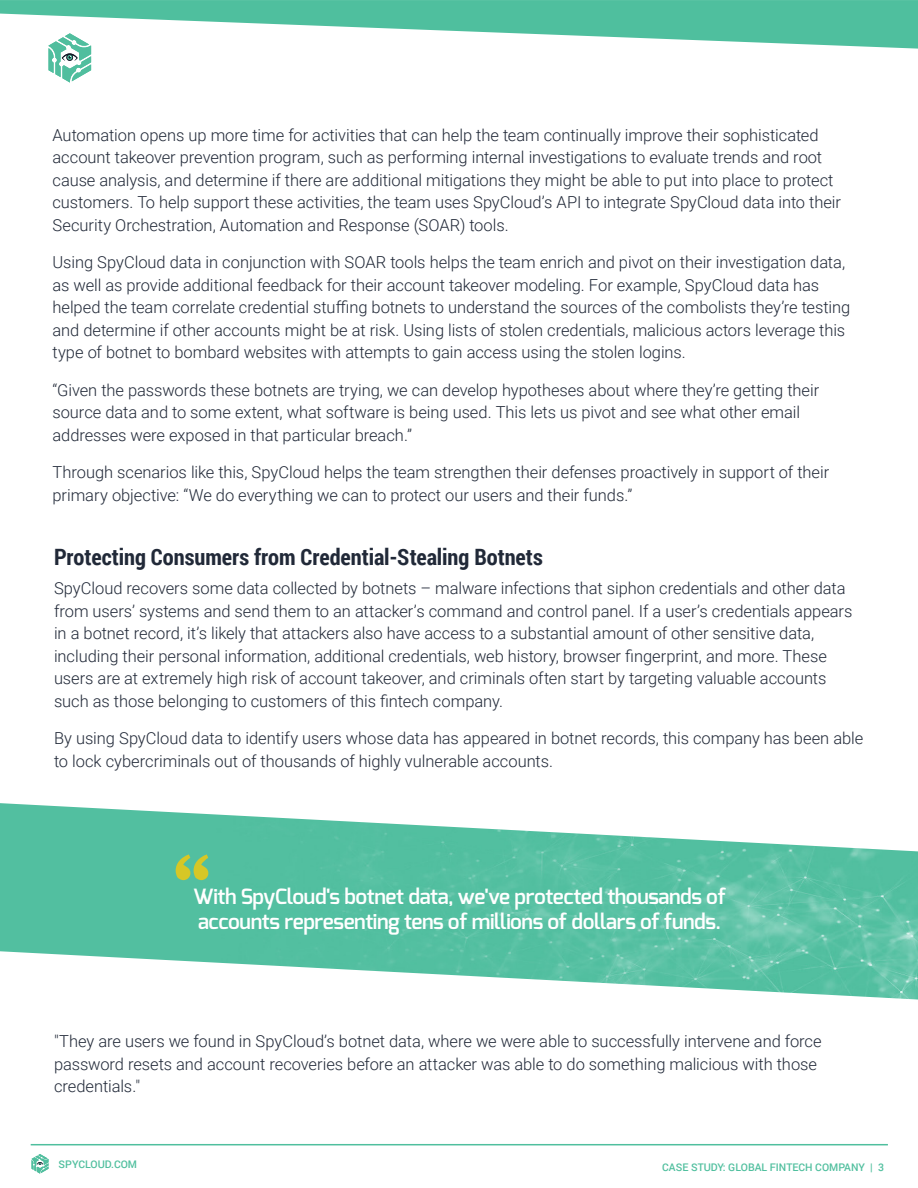
<style>
.page{position:relative;width:918px;height:1188px;background:#fff}
.page>*{position:absolute;margin:0;border:0;box-sizing:border-box;transform-origin:0 0}
.t1{font:700 22.5px "Roboto Condensed";letter-spacing:-.005em;color:#212938}
.t2{font:600 21px/25.5px "Exo";letter-spacing:-.02em;color:#fff}
.t3{font:300 16.5px/22.5px "Roboto";letter-spacing:-.005em;color:#212938}
.t4{font:500 10.5px "Roboto";color:#50bf9e}
</style>
<div class="page">
<hr style="left:31px;top:1144px;width:857px;height:1px;background:#4fbf9e">
<svg style="left:0;top:0;width:918px;height:49px;fill:#4fbf9e"></svg>
<svg style="left:49px;top:33px;width:42px;height:49px"></svg>
<svg style="left:32px;top:1154px;width:17px;height:20px"></svg>
<img style="left:0;top:803px;width:918px;height:197px">
<svg style="left:176px;top:854px;width:32px;height:26px"></svg>
<p class="t3" style="left:52px;top:123px;width:790px">Automation opens up more time for activities that can help the team continually improve their sophisticated account takeover prevention program, such as performing internal investigations to evaluate trends and root cause analysis, and determine if there are additional mitigations they might be able to put into place to protect customers. To help support these activities, the team uses SpyCloud’s API to integrate SpyCloud data into their Security Orchestration, Automation and Response (SOAR) tools.</p>
<p class="t3" style="left:52px;top:250px;width:799px">Using SpyCloud data in conjunction with SOAR tools helps the team enrich and pivot on their investigation data, as well as provide additional feedback for their account takeover modeling. For example, SpyCloud data has helped the team correlate credential stuffing botnets to understand the sources of the combolists they’re testing and determine if other accounts might be at risk. Using lists of stolen credentials, malicious actors leverage this type of botnet to bombard websites with attempts to gain access using the stolen logins.</p>
<p class="t3" style="left:52px;top:378px;width:768px">“Given the passwords these botnets are trying, we can develop hypotheses about where they’re getting their source data and to some extent, what software is being used. This lets us pivot and see what other email addresses were exposed in that particular breach.”</p>
<p class="t3" style="left:52px;top:460px;width:778px">Through scenarios like this, SpyCloud helps the team strengthen their defenses proactively in support of their primary objective: “We do everything we can to protect our users and their funds.”</p>
<h1 class="t1" style="left:54px;top:541px;width:490px">Protecting Consumers from Credential-Stealing Botnets</h1>
<p class="t3" style="left:54px;top:576px;width:800px">SpyCloud recovers some data collected by botnets – malware infections that siphon credentials and other data from users’ systems and send them to an attacker’s command and control panel. If a user’s credentials appears in a botnet record, it’s likely that attackers also have access to a substantial amount of other sensitive data, including their personal information, additional credentials, web history, browser fingerprint, and more. These users are at extremely high risk of account takeover, and criminals often start by targeting valuable accounts such as those belonging to customers of this fintech company.</p>
<p class="t3" style="left:54px;top:726px;width:811px">By using SpyCloud data to identify users whose data has appeared in botnet records, this company has been able to lock cybercriminals out of thousands of highly vulnerable accounts.</p>
<p class="t2" style="left:193px;top:884px;width:535px">With SpyCloud's botnet data, we've protected thousands of accounts representing tens of millions of dollars of funds.</p>
<p class="t3" style="left:54px;top:1030px;width:769px">"They are users we found in SpyCloud’s botnet data, where we were able to successfully intervene and force password resets and account recoveries before an attacker was able to do something malicious with those credentials."</p>
<p class="t4" style="left:59px;top:1157px;width:80px">SPYCLOUD.COM</p>
<p class="t4" style="left:662px;top:1160px;width:223px">CASE STUDY: GLOBAL FINTECH COMPANY | 3</p>
</div>
